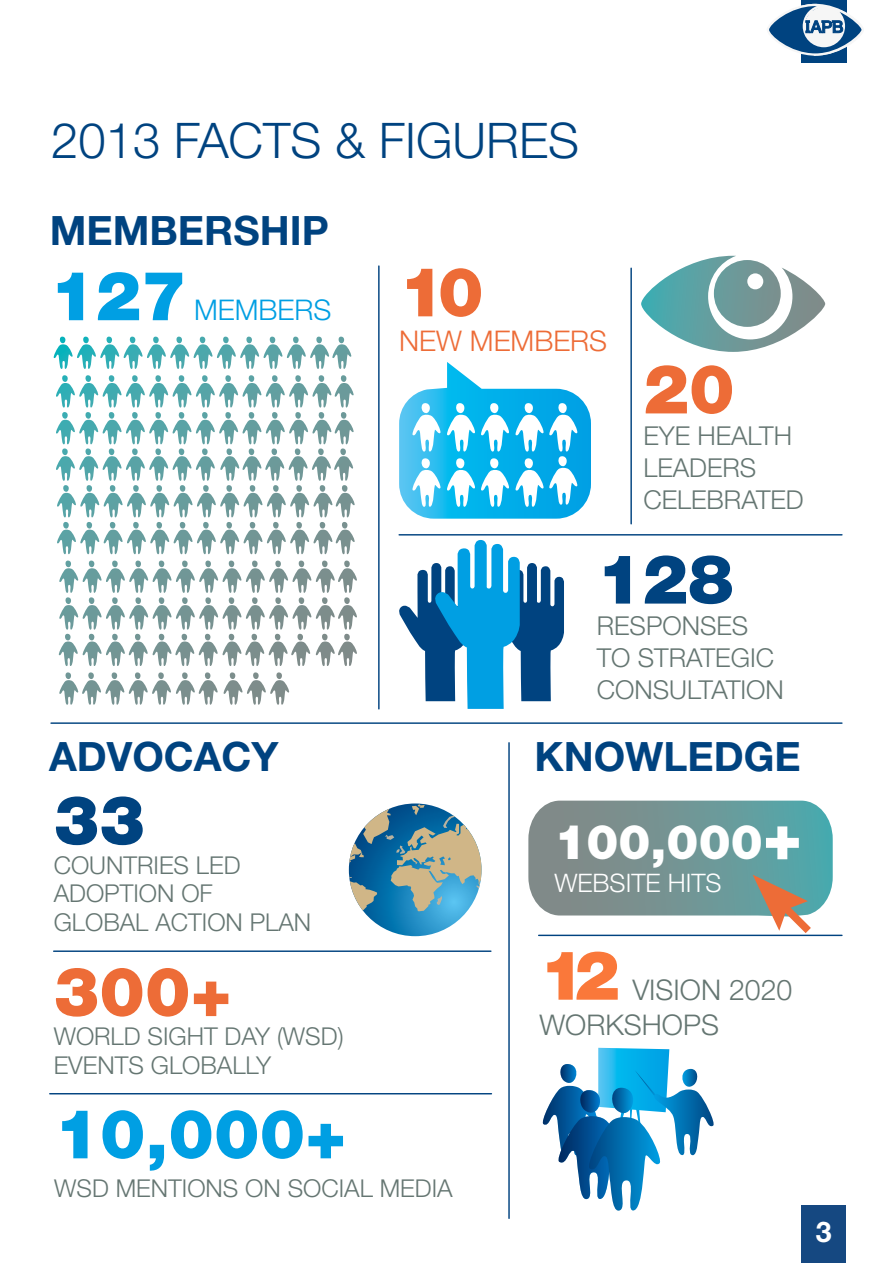
<style>
.page{position:relative;width:893px;height:1263px;background:#fff}
.page>*{position:absolute;margin:0;border:0;box-sizing:border-box;transform-origin:0 0}
.t1{font:900 68.25px "Helvetica Neue LT";color:#009fe3}
.t2{font:900 68.25px "Helvetica Neue LT";color:#ed6c37}
.t3{font:900 68.25px "Helvetica Neue LT";color:#004380}
.t4{font:900 68.25px "Helvetica Neue LT";color:#fa783a}
.t5{font:300 49.2px "Helvetica Neue LT";color:#004380}
.t6{font:900 48px "Helvetica Neue LT";color:#fff}
.t7{font:700 40.5px "Helvetica Neue LT";color:#004380}
.t8{font:300 28.5px/35px "Helvetica Neue LT";color:#657672}
.t9{font:300 28.5px "Helvetica Neue LT";color:#ed6c37}
.t10{font:300 28.5px "Helvetica Neue LT";color:#009fe3}
.t11{font:700 28.5px "Helvetica Neue LT";color:#fff}
.t12{font:300 26.1px/31.8px "Helvetica Neue LT";color:#657672}
.t13{font:300 25.5px "Helvetica Neue LT";color:#fff}
.t14{font:300 24.6px/29px "Helvetica Neue LT";color:#657672}
.s1{font-size:65.1px}
</style>
<div class="page">
<hr style="left:378px;top:266px;width:2px;height:443px;background:#004380">
<hr style="left:508px;top:743px;width:2px;height:475px;background:#004380">
<hr style="left:630px;top:268px;width:2px;height:256px;background:#004380">
<hr style="left:399px;top:534px;width:443px;height:1px;background:#004380">
<hr style="left:539px;top:935px;width:303px;height:1px;background:#004380">
<hr style="left:54px;top:950px;width:437px;height:2px;background:#004380">
<hr style="left:50px;top:1093px;width:441px;height:1px;background:#004380">
<hr style="left:51px;top:722px;width:791px;height:2px;background:#004380">
<svg style="left:59px;top:672px;width:231px;height:33px"></svg>
<svg style="left:53px;top:337px;width:299px;height:32px"></svg>
<svg style="left:58px;top:561px;width:299px;height:105px"></svg>
<svg style="left:56px;top:375px;width:299px;height:179px"></svg>
<svg style="left:399px;top:362px;width:192px;height:157px"></svg>
<svg style="left:399px;top:540px;width:165px;height:169px"></svg>
<svg style="left:528px;top:801px;width:305px;height:132px;background:#89a5a3"></svg>
<svg style="left:542px;top:1048px;width:172px;height:163px"></svg>
<svg style="left:349px;top:803px;width:133px;height:126px"></svg>
<div style="left:801px;top:1205px;width:45px;height:58px;background:#154881"></div>
<svg style="left:641px;top:256px;width:184px;height:96px"></svg>
<div style="left:714px;top:260px;width:67px;height:67px;background:#719696;border-radius:33px"></div>
<div style="left:747px;top:273px;width:16px;height:16px;background:#fff;border-radius:50%"></div>
<div style="left:801px;top:0;width:45px;height:62px;background:#004380"></div>
<svg style="left:769px;top:2px;width:93px;height:56px"></svg>
<h2 class="t5" style="left:51px;top:110px;width:530px">2013 FACTS &amp; FIGURES</h2>
<h3 class="t7" style="left:50px;top:206px;width:280px">MEMBERSHIP</h3>
<h1 class="t1" style="left:50px;top:255px;width:138px">127</h1>
<p class="t10" style="left:194px;top:293px;width:139px">MEMBERS</p>
<h1 class="t2" style="left:399px;top:251px;width:86px">10</h1>
<p class="t9" style="left:399px;top:324px;width:210px">NEW MEMBERS</p>
<h1 class="t2" style="left:643px;top:348px;width:93px">20</h1>
<p class="t12" style="left:643px;top:420px;width:162px">EYE HEALTH<br>LEADERS<br>CELEBRATED</p>
<h1 class="t3" style="left:597px;top:538px;width:138px">128</h1>
<p class="t12" style="left:597px;top:610px;width:189px">RESPONSES<br>TO STRATEGIC<br>CONSULTATION</p>
<h3 class="t7" style="left:49px;top:731px;width:231px">ADVOCACY</h3>
<h3 class="t7" style="left:534px;top:731px;width:268px">KNOWLEDGE</h3>
<h1 class="t3" style="left:54px;top:779px;width:93px">33</h1>
<p class="t14" style="left:54px;top:850px;width:259px">COUNTRIES LED<br>ADOPTION OF<br>GLOBAL ACTION PLAN</p>
<h1 class="t2" style="left:54px;top:951px;width:179px">300+</h1>
<p class="t14" style="left:54px;top:1021px;width:291px">WORLD SIGHT DAY (WSD)<br>EVENTS GLOBALLY</p>
<h1 class="t1" style="left:54px;top:1093px;width:293px">10,000+</h1>
<p class="t14" style="left:54px;top:1173px;width:400px">WSD MENTIONS ON SOCIAL MEDIA</p>
<h3 class="t6" style="left:554px;top:813px;width:249px">100,000<span class="s1">+</span></h3>
<p class="t13" style="left:554px;top:868px;width:169px">WEBSITE HITS</p>
<h1 class="t4" style="left:539px;top:935px;width:82px">12</h1>
<p class="t8" style="left:539px;top:971px;width:254px;text-indent:93px">VISION 2020<br>WORKSHOPS</p>
<p class="t11" style="left:816px;top:1214px;width:17px">3</p>
</div>
